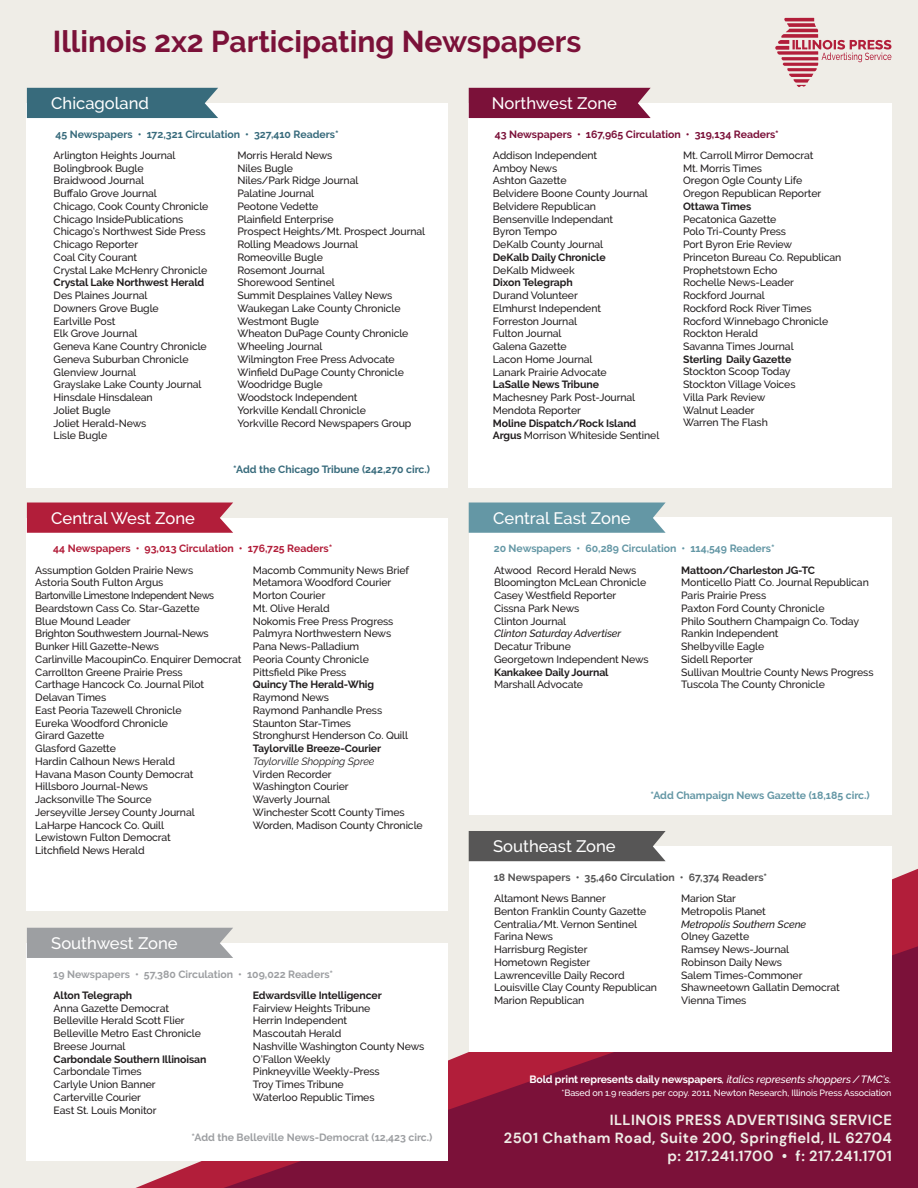
<style>
.page{position:relative;width:918px;height:1188px;background:#fff}
.page>*{position:absolute;margin:0;border:0;box-sizing:border-box;transform-origin:0 0}
.t1{font:700 30px "Raleway";color:#7b1139}
.t2{font:18px "Myriad Pro";color:#231f20}
.t3{font:500 16.65px "Raleway";color:#fff}
.t4{font:700 14.7px/18px "DM Sans";letter-spacing:.03em;color:#efede7;text-align:right}
.t5{font:500 10.5px/12.8px "Raleway";letter-spacing:-.01em;color:#231f20}
.t6{font:700 10.5px/12.8px "Raleway";letter-spacing:-.01em;color:#231f20}
.t7{font:700 10.5px "Raleway";color:#9d9fa2}
.t8{font:700 10.5px "Raleway";color:#6497a5}
.t9{font:700 10.5px "Raleway";color:#386b7c}
.t10{font:700 10.5px "Raleway";letter-spacing:-.01em;color:#fff}
.t11{font:italic 500 10.5px "Raleway";letter-spacing:-.01em;color:#231f20}
.t12{font:700 10.5px "Raleway";color:#7b1139}
.t13{font:700 10.5px "Raleway";color:#b21e3a}
.t14{font:700 10.5px "Raleway";color:#575656}
.t15{font:italic 10.5px "Raleway";letter-spacing:-.01em;color:#231f20}
.t16{font:500 9px "Raleway";letter-spacing:-.01em;color:#fff}
.s1{font-weight:500}
.s2{font-weight:500;font-style:italic}
</style>
<div class="page">
<div style="left:0;top:0;width:917px;height:1188px;background:#efede7"></div>
<svg style="left:135px;top:869px;width:783px;height:319px"></svg>
<svg style="left:223px;top:946px;width:695px;height:242px;background:#831a3f"></svg>
<svg style="left:775px;top:18px;width:116px;height:69px"></svg>
<div style="left:27px;top:103px;width:421px;height:384px;background:#fff"></div>
<div style="left:469px;top:103px;width:423px;height:384px;background:#fff"></div>
<div style="left:27px;top:518px;width:421px;height:392px;background:#fff"></div>
<div style="left:27px;top:943px;width:421px;height:217px;background:#fff"></div>
<div style="left:469px;top:518px;width:422px;height:297px;background:#fff"></div>
<div style="left:469px;top:846px;width:422px;height:206px;background:#fff"></div>
<div style="left:27px;top:88px;width:191px;height:30px;background:#386b7c"></div>
<div style="left:469px;top:88px;width:182px;height:30px;background:#7b1139"></div>
<div style="left:27px;top:503px;width:206px;height:30px;background:#b21e3a"></div>
<div style="left:27px;top:928px;width:206px;height:30px;background:#9d9fa2"></div>
<svg style="left:469px;top:503px;width:197px;height:30px;background:#6a9ba8"></svg>
<div style="left:469px;top:831px;width:197px;height:30px;background:#575656"></div>
<h1 class="t1" style="left:53px;top:25px;width:530px">Illinois 2x2 Participating Newspapers</h1>
<h3 class="t3" style="left:51px;top:93px;width:99px">Chicagoland</h3>
<p class="t9" style="left:56px;top:128px;width:285px">45 Newspapers • 172,321 Circulation • 327,410 Readers*</p>
<p class="t5" style="left:54px;top:149px;width:156px">Arlington Heights Journal<br>Bolingbrook Bugle<br>Braidwood Journal<br>Buffalo Grove Journal<br>Chicago, Cook County Chronicle<br>Chicago InsidePublications<br>Chicago’s Northwest Side Press<br>Chicago Reporter<br>Coal City Courant<br>Crystal Lake McHenry Chronicle</p>
<p class="t6" style="left:54px;top:276px;width:152px">Crystal Lake Northwest Herald</p>
<p class="t5" style="left:54px;top:289px;width:155px">Des Plaines Journal<br>Downers Grove Bugle<br>Earlville Post<br>Elk Grove Journal<br>Geneva Kane Country Chronicle<br>Geneva Suburban Chronicle<br>Glenview Journal<br>Grayslake Lake County Journal<br>Hinsdale Hinsdalean<br>Joliet Bugle<br>Joliet Herald-News<br>Lisle Bugle</p>
<p class="t5" style="left:237px;top:149px;width:189px">Morris Herald News<br>Niles Bugle<br>Niles/Park Ridge Journal<br>Palatine Journal<br>Peotone Vedette<br>Plainfield Enterprise<br>Prospect Heights/Mt. Prospect Journal<br>Rolling Meadows Journal<br>Romeoville Bugle<br>Rosemont Journal<br>Shorewood Sentinel<br>Summit Desplaines Valley News<br>Waukegan Lake County Chronicle<br>Westmont Bugle<br>Wheaton DuPage County Chronicle<br>Wheeling Journal<br>Wilmington Free Press Advocate<br>Winfield DuPage County Chronicle<br>Woodridge Bugle<br>Woodstock Independent<br>Yorkville Kendall Chronicle<br>Yorkville Record Newspapers Group</p>
<p class="t9" style="left:233px;top:464px;width:198px">*Add the Chicago Tribune (242,270 circ.)</p>
<h3 class="t3" style="left:51px;top:508px;width:145px">Central West Zone</h3>
<p class="t13" style="left:53px;top:543px;width:281px">44 Newspapers • 93,013 Circulation • 176,725 Readers*</p>
<p class="t5" style="left:35px;top:564px;width:208px">Assumption Golden Prairie News<br>Astoria South Fulton Argus<br>Bartonville Limestone Independent News<br>Beardstown Cass Co. Star-Gazette<br>Blue Mound Leader<br>Brighton Southwestern Journal-News<br>Bunker Hill Gazette-News<br>Carlinville MacoupinCo. Enquirer Democrat<br>Carrollton Greene Prairie Press<br>Carthage Hancock Co. Journal Pilot<br>Delavan Times<br>East Peoria Tazewell Chronicle<br>Eureka Woodford Chronicle<br>Girard Gazette<br>Glasford Gazette<br>Hardin Calhoun News Herald<br>Havana Mason County Democrat<br>Hillsboro Journal-News<br>Jacksonville The Source<br>Jerseyville Jersey County Journal<br>LaHarpe Hancock Co. Quill<br>Lewistown Fulton Democrat<br>Litchfield News Herald</p>
<p class="t5" style="left:253px;top:564px;width:158px">Macomb Community News Brief<br>Metamora Woodford Courier<br>Morton Courier<br>Mt. Olive Herald<br>Nokomis Free Press Progress<br>Palmyra Northwestern News<br>Pana News-Palladium<br>Peoria County Chronicle<br>Pittsfield Pike Press</p>
<p class="t6" style="left:253px;top:678px;width:123px">Quincy The Herald-Whig</p>
<p class="t5" style="left:253px;top:691px;width:157px">Raymond News<br>Raymond Panhandle Press<br>Staunton Star-Times<br>Stronghurst Henderson Co. Quill</p>
<p class="t6" style="left:253px;top:742px;width:130px">Taylorville Breeze-Courier</p>
<p class="t15" style="left:253px;top:755px;width:123px">Taylorville Shopping Spree</p>
<p class="t5" style="left:253px;top:768px;width:171px">Virden Recorder<br>Washington Courier<br>Waverly Journal<br>Winchester Scott County Times<br>Worden, Madison County Chronicle</p>
<h3 class="t3" style="left:51px;top:933px;width:128px">Southwest Zone</h3>
<p class="t7" style="left:53px;top:968px;width:281px">19 Newspapers • 57,380 Circulation • 109,022 Readers*</p>
<p class="t6" style="left:54px;top:989px;width:80px">Alton Telegraph</p>
<p class="t5" style="left:54px;top:1002px;width:149px">Anna Gazette Democrat<br>Belleville Herald Scott Flier<br>Belleville Metro East Chronicle<br>Breese Journal</p>
<p class="t6" style="left:54px;top:1053px;width:154px">Carbondale Southern Illinoisan</p>
<p class="t5" style="left:54px;top:1065px;width:104px">Carbondale Times<br>Carlyle Union Banner<br>Carterville Courier<br>East St. Louis Monitor</p>
<p class="t6" style="left:253px;top:989px;width:130px">Edwardsville Intelligencer</p>
<p class="t5" style="left:253px;top:1002px;width:173px">Fairview Heights Tribune<br>Herrin Independent<br>Mascoutah Herald<br>Nashville Washington County News<br>O’Fallon Weekly<br>Pinkneyville Weekly-Press<br>Troy Times Tribune<br>Waterloo Republic Times</p>
<p class="t7" style="left:192px;top:1131px;width:242px">*Add the Belleville News-Democrat (12,423 circ.)</p>
<h3 class="t3" style="left:492px;top:93px;width:127px">Northwest Zone</h3>
<p class="t12" style="left:495px;top:128px;width:286px">43 Newspapers • 167,965 Circulation • 319,134 Readers*</p>
<p class="t5" style="left:493px;top:149px;width:156px">Addison Independent<br>Amboy News<br>Ashton Gazette<br>Belvidere Boone County Journal<br>Belvidere Republican<br>Bensenville Independant<br>Byron Tempo<br>DeKalb County Journal</p>
<p class="t6" style="left:493px;top:251px;width:114px">DeKalb Daily Chronicle</p>
<p class="t5" style="left:493px;top:264px;width:83px">DeKalb Midweek</p>
<p class="t6" style="left:493px;top:276px;width:81px">Dixon Telegraph</p>
<p class="t5" style="left:493px;top:289px;width:115px">Durand Volunteer<br>Elmhurst Independent<br>Forreston Journal<br>Fulton Journal<br>Galena Gazette<br>Lacon Home Journal<br>Lanark Prairie Advocate</p>
<p class="t6" style="left:493px;top:378px;width:108px">LaSalle News Tribune</p>
<p class="t5" style="left:493px;top:391px;width:144px">Machesney Park Post-Journal<br>Mendota Reporter</p>
<p class="t6" style="left:493px;top:417px;width:168px">Moline Dispatch/Rock Island<br>Argus <span class="s1">Morrison Whiteside Sentinel</span></p>
<p class="t5" style="left:683px;top:149px;width:140px">Mt. Carroll Mirror Democrat<br>Mt. Morris Times<br>Oregon Ogle County Life<br>Oregon Republican Reporter</p>
<p class="t6" style="left:683px;top:200px;width:70px">Ottawa Times</p>
<p class="t5" style="left:683px;top:212px;width:160px">Pecatonica Gazette<br>Polo Tri-County Press<br>Port Byron Erie Review<br>Princeton Bureau Co. Republican<br>Prophetstown Echo<br>Rochelle News-Leader<br>Rockford Journal<br>Rockford Rock River Times<br>Rocford Winnebago Chronicle<br>Rockton Herald<br>Savanna Times Journal</p>
<p class="t6" style="left:683px;top:353px;width:110px">Sterling Daily Gazette</p>
<p class="t5" style="left:683px;top:365px;width:114px">Stockton Scoop Today<br>Stockton Village Voices<br>Villa Park Review<br>Walnut Leader<br>Warren The Flash</p>
<h3 class="t3" style="left:493px;top:508px;width:139px">Central East Zone</h3>
<p class="t8" style="left:494px;top:543px;width:282px">20 Newspapers • 60,289 Circulation • 114,549 Readers*</p>
<p class="t5" style="left:494px;top:564px;width:154px">Atwood Record Herald News<br>Bloomington McLean Chronicle<br>Casey Westfield Reporter<br>Cissna Park News<br>Clinton Journal</p>
<p class="t11" style="left:494px;top:628px;width:129px">Clinton Saturday Advertiser</p>
<p class="t5" style="left:494px;top:640px;width:156px">Decatur Tribune<br>Georgetown Independent News</p>
<p class="t6" style="left:494px;top:666px;width:116px">Kankakee Daily Journal</p>
<p class="t5" style="left:494px;top:678px;width:91px">Marshall Advocate</p>
<p class="t6" style="left:681px;top:564px;width:135px">Mattoon/Charleston JG-TC</p>
<p class="t5" style="left:681px;top:576px;width:194px">Monticello Piatt Co. Journal Republican<br>Paris Prairie Press<br>Paxton Ford County Chronicle<br>Philo Southern Champaign Co. Today<br>Rankin Independent<br>Shelbyville Eagle<br>Sidell Reporter<br>Sullivan Moultrie County News Progress<br>Tuscola The County Chronicle</p>
<p class="t8" style="left:650px;top:789px;width:221px">*Add Champaign News Gazette (18,185 circ.)</p>
<h3 class="t3" style="left:493px;top:837px;width:124px">Southeast Zone</h3>
<p class="t14" style="left:494px;top:871px;width:275px">18 Newspapers • 35,460 Circulation • 67,374 Readers*</p>
<p class="t5" style="left:494px;top:892px;width:164px">Altamont News Banner<br>Benton Franklin County Gazette<br>Centralia/Mt. Vernon Sentinel<br>Farina News<br>Harrisburg Register<br>Hometown Register<br>Lawrenceville Daily Record<br>Louisville Clay County Republican<br>Marion Republican</p>
<p class="t5" style="left:681px;top:892px;width:86px">Marion Star<br>Metropolis Planet</p>
<p class="t11" style="left:681px;top:918px;width:126px">Metropolis Southern Scene</p>
<p class="t5" style="left:681px;top:930px;width:160px">Olney Gazette<br>Ramsey News-Journal<br>Robinson Daily News<br>Salem Times-Commoner<br>Shawneetown Gallatin Democrat<br>Vienna Times</p>
<p class="t10" style="left:529px;top:1073px;width:364px">Bold print represents daily newspapers<span class="s2">, italics represents shoppers / TMC’s.</span></p>
<p class="t16" style="left:562px;top:1087px;width:331px">*Based on 1.9 readers per copy. 2011, Newton Research, Illinois Press Association</p>
<h3 class="t4" style="left:504px;top:1110px;width:389px">ILLINOIS PRESS ADVERTISING SERVICE<br>2501 Chatham Road, Suite 200, Springfield, IL 62704 p: 217.241.1700 • f: 217.241.1701</h3>
<h2 class="t2" style="left:726px;top:1121px;width:5px">,</h2>
</div>
